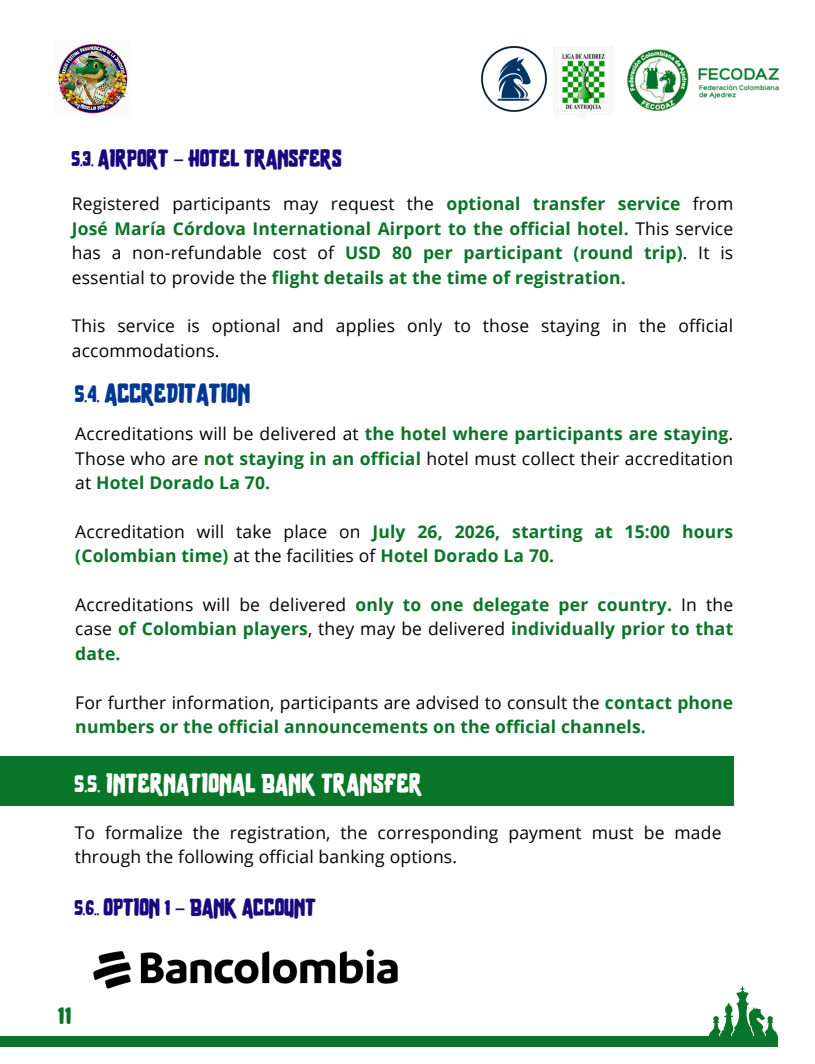
<style>
.page{position:relative;width:815px;height:1064px;background:#fff}
.page>*{position:absolute;margin:0;border:0;box-sizing:border-box;transform-origin:0 0}
.t1{font:700 23.75px "BROTHER";letter-spacing:.025em;color:#fefefe}
.t2{font:700 23.75px "BROTHER";letter-spacing:.01em;color:#003893}
.t3{font:700 23.75px "BROTHER";color:#097528}
.t4{font:700 21.25px "BROTHER";letter-spacing:.01em;color:#18097e}
.t5{font:700 17.5px/24.4px "Open Sans";letter-spacing:.01em;color:#097528;text-align:justify}
.t6{font:17.5px/24.4px "Open Sans";letter-spacing:.01em;color:#000}
.s1{font-family:"Noto Sans";font-weight:400}
.s2{font-weight:400;color:#000}
.s3{font-weight:700;color:#097528}
</style>
<div class="page">
<div style="left:0;top:1035px;width:778px;height:11px;background:#097528"></div>
<img style="left:58px;top:44px;width:70px;height:70px">
<img style="left:627px;top:50px;width:151px;height:60px">
<img style="left:554px;top:47px;width:59px;height:70px">
<img style="left:481px;top:46px;width:66px;height:66px">
<svg style="left:708px;top:986px;width:70px;height:49px"></svg>
<div style="left:0;top:756px;width:733px;height:49px;background:#097528"></div>
<img style="left:93px;top:949px;width:305px;height:40px">
<p class="t4" style="left:72px;top:150px;width:271px">5.3. AIRPORT <span class="s1">–</span> HOTEL TRANSFERS</p>
<p class="t5" style="left:72px;top:191px;width:663px"><span class="s2">Registered participants may request the</span> optional transfer service <span class="s2">from </span>José María Córdova International Airport to the official hotel. <span class="s2">This service has a non-refundable cost of</span> USD 80 per participant (round trip)<span class="s2">. It is essential to provide the</span> flight details at the time of registration.</p>
<p class="t6" style="left:72px;top:313px;width:663px">This service is optional and applies only to those staying in the official accommodations.</p>
<h1 class="t2" style="left:75px;top:384px;width:176px">5.4. ACCREDITATION</h1>
<p class="t6" style="left:75px;top:421px;width:659px;text-align:justify">Accreditations will be delivered at <span class="s3">the hotel where participants are staying</span>.<br>Those who are <span class="s3">not staying in an official</span> hotel must collect their accreditation at <span class="s3">Hotel Dorado La 70.</span></p>
<p class="t5" style="left:75px;top:518px;width:659px"><span class="s2">Accreditation will take place on</span> July 26, 2026, starting at 15:00 hours (Colombian time) <span class="s2">at the facilities of</span> Hotel Dorado La 70.</p>
<p class="t5" style="left:75px;top:592px;width:659px"><span class="s2">Accreditations will be delivered</span> only to one delegate per country. <span class="s2">In the case</span> of Colombian players<span class="s2">, they may be delivered</span> individually prior to that date.</p>
<p class="t5" style="left:75px;top:689px;width:659px"><span class="s2">For further information, participants are advised to consult the</span> contact phone numbers or the official announcements on the official channels.</p>
<h1 class="t1" style="left:75px;top:773px;width:349px">5.5. INTERNATIONAL BANK TRANSFER</h1>
<p class="t6" style="left:75px;top:819px;width:648px">To formalize the registration, the corresponding payment must be made through the following official banking options.</p>
<p class="t4" style="left:75px;top:899px;width:243px">5.6. OPTION 1 <span class="s1">–</span> BANK ACCOUNT</p>
<h1 class="t3" style="left:58px;top:1005px;width:15px">11</h1>
</div>
